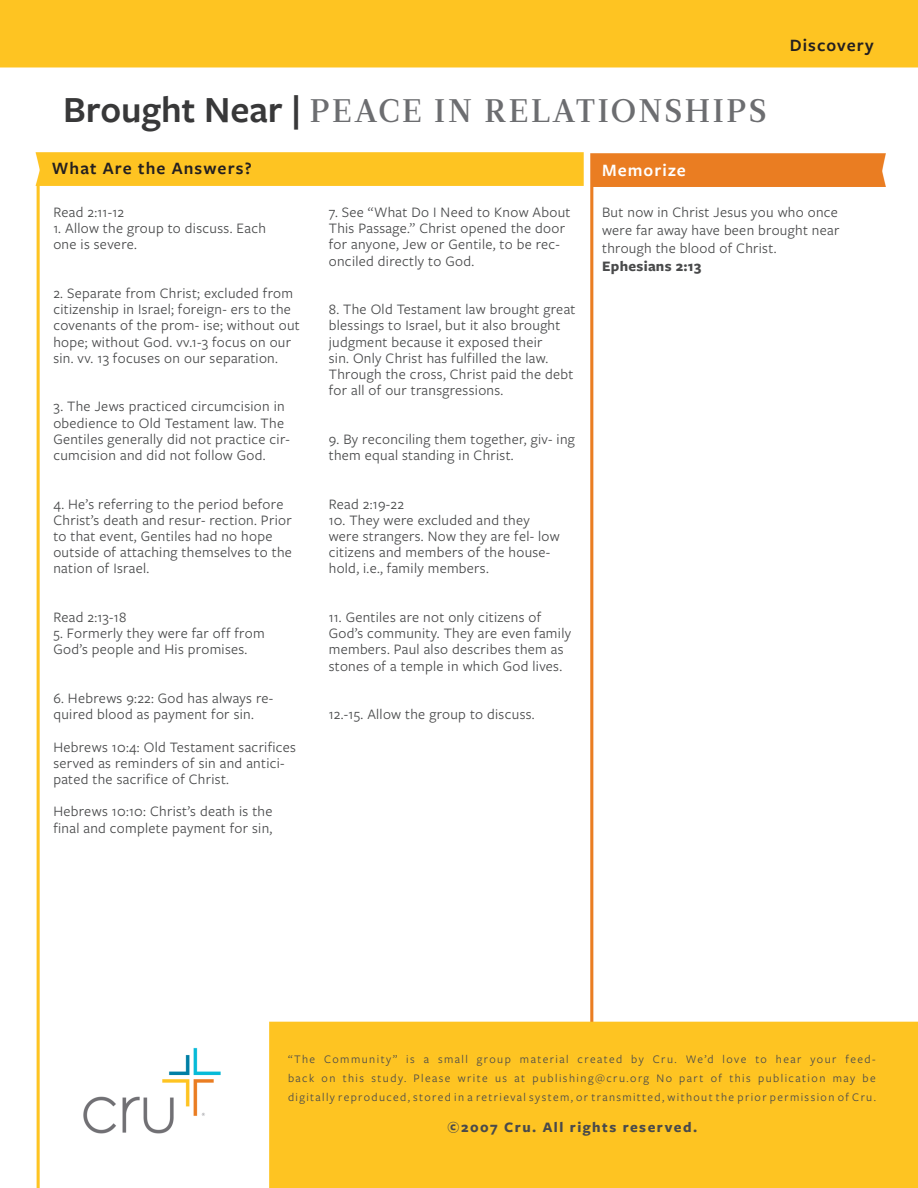
<style>
.page{position:relative;width:918px;height:1188px;background:#fff}
.page>*{position:absolute;margin:0;border:0;box-sizing:border-box;transform-origin:0 0}
.t1{font:32.55px "Leitura Roman 3";letter-spacing:.08em;color:#6c6d70}
.t2{font:600 18px "Freight Sans Pro";letter-spacing:.06em;color:#231f20}
.t3{font:600 18px "Freight Sans Pro";letter-spacing:.06em;color:#fff}
.t4{font:15px/16.2px "Freight Sans Pro";letter-spacing:.02em;color:#494a4b}
.t5{font:700 15px "Freight Sans Pro";letter-spacing:.1em;color:#494a4b}
.t6{font:700 15px "Freight Sans Pro";letter-spacing:.02em;color:#494a4b}
.t7{font:12px/19.2px "Freight Sans Pro";letter-spacing:.12em;color:#494a4b}
.s1{font-family:"Freight Sans Pro";font-weight:600;font-size:38.25px;color:#383839}
</style>
<div class="page">
<img style="left:0;top:0;width:918px;height:1188px">
<p class="t1" style="left:63px;top:89px;width:705px"><span class="s1">Brought Near |</span> PEACE IN RELATIONSHIPS</p>
<p class="t2" style="left:790px;top:33px;width:85px">Discovery</p>
<p class="t2" style="left:52px;top:156px;width:201px">What Are the Answers?</p>
<p class="t3" style="left:602px;top:158px;width:85px">Memorize</p>
<p class="t4" style="left:53px;top:203px;width:72px">Read 2:11-12</p>
<p class="t4" style="left:53px;top:220px;width:214px">1. Allow the group to discuss. Each</p>
<p class="t4" style="left:53px;top:236px;width:85px">one is severe.</p>
<p class="t4" style="left:53px;top:284px;width:248px">2. Separate from Christ; excluded from citizenship in Israel; foreign- ers to the covenants of the prom- ise; without out hope; without God. vv.1-3 focus on our sin. vv. 13 focuses on our separation.</p>
<p class="t4" style="left:53px;top:398px;width:238px">3. The Jews practiced circumcision in obedience to Old Testament law. The Gentiles generally did not practice cir&shy;cumcision and did not follow God.</p>
<p class="t4" style="left:53px;top:495px;width:240px">4. He’s referring to the period before Christ’s death and resur- rection. Prior to that event, Gentiles had no hope outside of attaching themselves to the nation of Israel.</p>
<p class="t4" style="left:53px;top:608px;width:74px">Read 2:13-18</p>
<p class="t4" style="left:53px;top:625px;width:213px">5. Formerly they were far off from</p>
<p class="t4" style="left:53px;top:641px;width:195px">God’s people and His promises.</p>
<p class="t4" style="left:53px;top:689px;width:221px">6. Hebrews 9:22: God has always re&shy;quired blood as payment for sin.</p>
<p class="t4" style="left:53px;top:738px;width:244px">Hebrews 10:4: Old Testament sacrifices served as reminders of sin and antici&shy;pated the sacrifice of Christ.</p>
<p class="t4" style="left:53px;top:803px;width:221px">Hebrews 10:10: Christ’s death is the final and complete payment for sin,</p>
<p class="t4" style="left:602px;top:203px;width:239px;line-height:18px;text-align:justify">But now in Christ Jesus you who once were far away have been brought near through the blood of Christ.</p>
<p class="t6" style="left:602px;top:256px;width:101px">Ephesians 2:13</p>
<p class="t4" style="left:329px;top:203px;width:243px">7. See “What Do I Need to Know About This Passage.” Christ opened the door for anyone, Jew or Gentile, to be rec&shy;onciled directly to God.</p>
<p class="t4" style="left:329px;top:301px;width:248px">8. The Old Testament law brought great blessings to Israel, but it also brought judgment because it exposed their<br>sin. Only Christ has fulfilled the law.<br>Through the cross, Christ paid the debt for all of our transgressions.</p>
<p class="t4" style="left:329px;top:430px;width:248px">9. By reconciling them together, giv- ing them equal standing in Christ.</p>
<p class="t4" style="left:329px;top:495px;width:77px">Read 2:19-22</p>
<p class="t4" style="left:329px;top:511px;width:203px">10. They were excluded and they</p>
<p class="t4" style="left:329px;top:527px;width:232px">were strangers. Now they are fel- low citizens and members of the house&shy;hold, i.e., family members.</p>
<p class="t4" style="left:329px;top:608px;width:244px">11. Gentiles are not only citizens of God’s community. They are even family members. Paul also describes them as stones of a temple in which God lives.</p>
<p class="t4" style="left:329px;top:706px;width:207px">12.-15. Allow the group to discuss.</p>
<p class="t7" style="left:288px;top:1049px;width:589px">“The Community” is a small group material created by Cru. We’d love to hear your feed&shy;back on this study. Please write us at publishing@cru.org No part of this publication may be</p>
<p class="t7" style="left:288px;top:1087px;width:589px">digitally reproduced, stored in a retrieval system, or transmitted, without the prior permission of Cru.</p>
<p class="t5" style="left:448px;top:1117px;width:251px">©2007 Cru. All rights reserved.</p>
</div>
